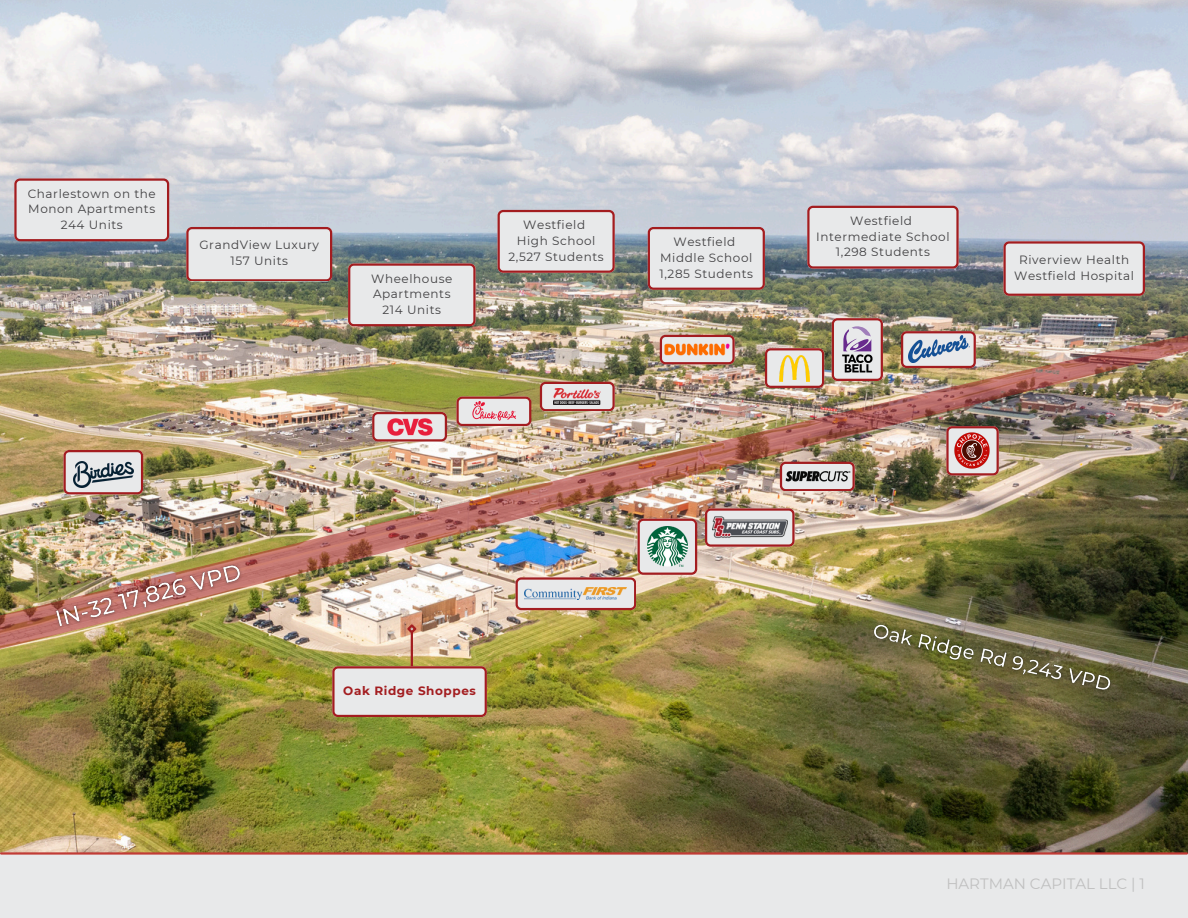
<style>
.page{position:relative;width:1188px;height:918px;background:#e8e9ea}
.page>*{position:absolute;margin:0;border:0;box-sizing:border-box;transform-origin:0 0}
.t1{font:15px "Montserrat";color:#c0c0c0}
.t2{font:12px/15.8px "Montserrat";letter-spacing:.05em;color:#414042;text-align:center}
.t3{font:700 12px "Montserrat";letter-spacing:.05em;color:#a31d20}
</style>
<div class="page">
<img style="left:0;top:0;width:1188px;height:854px">
<hr style="left:1px;top:852px;width:1186px;height:3px;background:#c13c36">
<img style="left:0;top:312px;width:1188px;height:349px">
<svg style="left:540px;top:382px;width:75px;height:29px"></svg>
<img style="left:554px;top:388px;width:47px;height:17px">
<svg style="left:456px;top:397px;width:75px;height:29px"></svg>
<svg style="left:372px;top:412px;width:75px;height:30px"></svg>
<svg style="left:372px;top:412px;width:75px;height:29px"></svg>
<img style="left:386px;top:413px;width:48px;height:27px">
<svg style="left:64px;top:450px;width:79px;height:44px"></svg>
<img style="left:74px;top:462px;width:59px;height:26px">
<svg style="left:765px;top:348px;width:59px;height:40px"></svg>
<img style="left:780px;top:355px;width:29px;height:26px">
<svg style="left:832px;top:318px;width:51px;height:63px"></svg>
<svg style="left:498px;top:210px;width:117px;height:63px"></svg>
<svg style="left:648px;top:227px;width:117px;height:63px"></svg>
<svg style="left:1003px;top:241px;width:142px;height:54px"></svg>
<svg style="left:705px;top:508px;width:90px;height:39px"></svg>
<img style="left:713px;top:508px;width:74px;height:39px">
<svg style="left:807px;top:206px;width:152px;height:63px"></svg>
<svg style="left:946px;top:426px;width:53px;height:50px"></svg>
<img style="left:954px;top:433px;width:37px;height:36px">
<hr style="left:411px;top:632px;width:2px;height:41px;background:#a31d20">
<svg style="left:405px;top:622px;width:13px;height:13px"></svg>
<svg style="left:332px;top:666px;width:154px;height:51px"></svg>
<svg style="left:780px;top:462px;width:75px;height:29px"></svg>
<img style="left:784px;top:464px;width:67px;height:25px">
<svg style="left:660px;top:335px;width:75px;height:29px"></svg>
<img style="left:662px;top:341px;width:70px;height:17px">
<svg style="left:901px;top:331px;width:75px;height:37px"></svg>
<img style="left:908px;top:336px;width:61px;height:27px">
<img style="left:48px;top:556px;width:204px;height:82px">
<img style="left:516px;top:519px;width:181px;height:91px">
<img style="left:524px;top:587px;width:103px;height:12px">
<svg style="left:14px;top:178px;width:155px;height:63px"></svg>
<svg style="left:186px;top:227px;width:146px;height:54px"></svg>
<svg style="left:348px;top:263px;width:127px;height:63px"></svg>
<img style="left:864px;top:615px;width:256px;height:89px">
<p class="t2" style="left:28px;top:185px;width:130px;text-align:left">Charlestown on the<br>Monon Apartments</p>
<p class="t2" style="left:61px;top:217px;width:64px">244 Units</p>
<p class="t2" style="left:199px;top:237px;width:121px">GrandView Luxury<br>157 Units</p>
<p class="t2" style="left:371px;top:270px;width:83px;text-align:left">Wheelhouse<br>Apartments</p>
<p class="t2" style="left:383px;top:302px;width:60px">214 Units</p>
<p class="t2" style="left:523px;top:217px;width:63px">Westfield</p>
<p class="t2" style="left:517px;top:233px;width:80px">High School</p>
<p class="t2" style="left:508px;top:248px;width:97px">2,527 Students</p>
<p class="t2" style="left:674px;top:234px;width:63px">Westfield</p>
<p class="t2" style="left:660px;top:250px;width:94px">Middle School</p>
<p class="t2" style="left:660px;top:265px;width:95px">1,285 Students</p>
<p class="t2" style="left:850px;top:213px;width:63px">Westfield</p>
<p class="t2" style="left:816px;top:228px;width:135px">Intermediate School</p>
<p class="t2" style="left:836px;top:244px;width:95px">1,298 Students</p>
<p class="t2" style="left:1014px;top:252px;width:121px">Riverview Health<br>Westfield Hospital</p>
<p class="t3" style="left:343px;top:684px;width:134px">Oak Ridge Shoppes</p>
<p class="t1" style="left:946px;top:874px;width:200px">HARTMAN CAPITAL LLC | 1</p>
</div>
